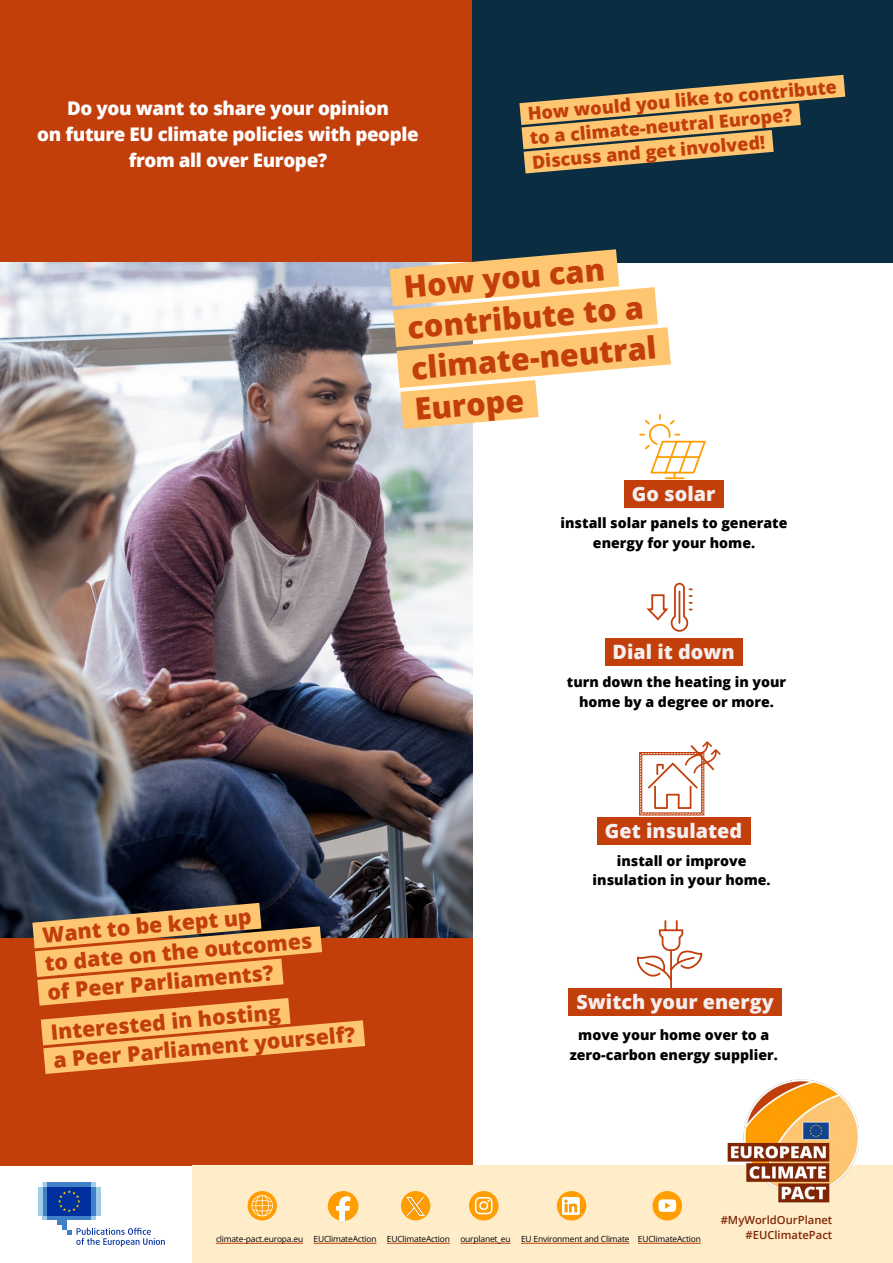
<style>
.page{position:relative;width:893px;height:1263px;background:#fff}
.page>*{position:absolute;margin:0;border:0;box-sizing:border-box;transform-origin:0 0}
.t1{font:800 30.6px "Open Sans";color:#c23f0c}
.t2{font:800 21.3px "Open Sans";color:#c23f0c}
.t3{font:800 19.8px "Open Sans";color:#f6efef}
.t4{font:800 18.75px/26.2px "Open Sans";letter-spacing:-.02em;color:#fff;text-align:center}
.t5{font:800 18px "Open Sans";color:#c23f0c}
.List_Paragraph{font:800 14.1px/19.8px "Open Sans";color:#000;text-align:center}
.t6{font:600 11.25px "Open Sans";color:#812604}
.t7{font:8.4px "Open Sans";letter-spacing:-.02em;color:#000}
</style>
<div class="page">
<svg style="left:637px;top:920px;width:66px;height:68px"></svg>
<svg style="left:646px;top:582px;width:47px;height:50px"></svg>
<img style="left:0;top:261px;width:472px;height:677px">
<div style="left:0;top:0;width:472px;height:261px;background:#c23f0c"></div>
<div style="left:472px;top:0;width:421px;height:262px;background:#0a2d41"></div>
<svg style="left:519px;top:75px;width:326px;height:98px"></svg>
<svg style="left:390px;top:249px;width:317px;height:231px"></svg>
<div style="left:0;top:938px;width:472px;height:227px;background:#c23f0c"></div>
<div style="left:624px;top:480px;width:99px;height:28px;background:#c23f0c"></div>
<div style="left:605px;top:638px;width:138px;height:28px;background:#c23f0c"></div>
<div style="left:597px;top:817px;width:153px;height:27px;background:#c23f0c"></div>
<div style="left:568px;top:988px;width:214px;height:28px;background:#c23f0c"></div>
<svg style="left:32px;top:903px;width:333px;height:171px"></svg>
<svg style="left:639px;top:741px;width:82px;height:74px"></svg>
<div style="left:193px;top:1165px;width:700px;height:98px;background:#ffecc9"></div>
<img style="left:727px;top:1079px;width:132px;height:124px">
<div style="left:469px;top:1191px;width:29px;height:29px;background:#ff9d02;border-radius:50%"></div>
<div style="left:557px;top:1191px;width:29px;height:29px;background:#ff9d02;border-radius:50%"></div>
<div style="left:652px;top:1191px;width:30px;height:29px;background:#ff9d02;border-radius:50%"></div>
<svg style="left:658px;top:1199px;width:18px;height:13px"></svg>
<hr style="left:216px;top:1243px;width:87px;height:1px;background:#c23f0c">
<hr style="left:314px;top:1243px;width:62px;height:1px;background:#c23f0c">
<hr style="left:387px;top:1243px;width:63px;height:1px;background:#c23f0c">
<hr style="left:460px;top:1243px;width:50px;height:1px;background:#c23f0c">
<hr style="left:521px;top:1243px;width:108px;height:1px;background:#c23f0c">
<hr style="left:638px;top:1243px;width:63px;height:1px;background:#c23f0c">
<div style="left:401px;top:1191px;width:29px;height:29px;background:#ff9d02;border-radius:50%"></div>
<img style="left:407px;top:1197px;width:17px;height:18px">
<svg style="left:247px;top:1191px;width:30px;height:29px"></svg>
<svg style="left:252px;top:1195px;width:21px;height:21px"></svg>
<svg style="left:328px;top:1191px;width:30px;height:30px"></svg>
<svg style="left:475px;top:1197px;width:18px;height:17px"></svg>
<img style="left:562px;top:1197px;width:21px;height:18px">
<div style="left:43px;top:1215px;width:53px;height:5px;background:#a1cce8"></div>
<div style="left:47px;top:1215px;width:44px;height:5px;background:#4080c7"></div>
<div style="left:91px;top:1187px;width:5px;height:28px;background:#4080c7"></div>
<div style="left:96px;top:1187px;width:5px;height:28px;background:#a1cce8"></div>
<hr style="left:43px;top:1187px;width:4px;height:28px;background:#4080c7">
<div style="left:38px;top:1187px;width:5px;height:28px;background:#a1cce8"></div>
<div style="left:57px;top:1215px;width:10px;height:10px;background:#4080c7"></div>
<div style="left:62px;top:1215px;width:5px;height:15px;background:#4080c7"></div>
<div style="left:47px;top:1187px;width:44px;height:28px;background:#00309e"></div>
<svg style="left:43px;top:1182px;width:53px;height:30px"></svg>
<svg style="left:67px;top:1228px;width:98px;height:19px"></svg>
<p class="t4" style="left:37px;top:94px;width:383px">Do you want to share your opinion<br>on future EU climate policies with people from all over Europe?</p>
<p class="t5" style="left:527px;top:100px;width:312px;rotate:-5deg">How would you like to contribute</p>
<p class="t5" style="left:529px;top:124px;width:265px;rotate:-5deg">to a climate-neutral Europe?</p>
<p class="t5" style="left:531px;top:148px;width:235px;rotate:-5deg">Discuss and get involved!</p>
<p class="t1" style="left:402px;top:263px;width:203px;rotate:-5deg">How you can</p>
<p class="t1" style="left:405px;top:304px;width:238px;rotate:-5deg">contribute to a</p>
<p class="t1" style="left:409px;top:345px;width:248px;rotate:-5deg">climate-neutral</p>
<p class="t1" style="left:413px;top:386px;width:111px;rotate:-5deg">Europe</p>
<p class="t3" style="left:632px;top:479px;width:85px">Go solar</p>
<p class="List_Paragraph" style="left:561px;top:512px;width:228px">install solar panels to generate energy for your home.</p>
<p class="t3" style="left:613px;top:637px;width:123px">Dial it down</p>
<p class="List_Paragraph" style="left:567px;top:671px;width:221px">turn down the heating in your home by a degree or more.</p>
<p class="t2" style="left:41px;top:919px;width:211px;rotate:-5deg">Want to be kept up</p>
<p class="t2" style="left:43px;top:947px;width:270px;rotate:-5deg">to date on the outcomes</p>
<p class="t2" style="left:46px;top:976px;width:228px;rotate:-5deg">of Peer Parliaments?</p>
<p class="t2" style="left:49px;top:1016px;width:232px;rotate:-5deg">Interested in hosting</p>
<p class="t2" style="left:52px;top:1044px;width:304px;rotate:-5deg">a Peer Parliament yourself?</p>
<p class="t3" style="left:605px;top:815px;width:139px">Get insulated</p>
<p class="List_Paragraph" style="left:593px;top:850px;width:180px">install or improve insulation in your home.</p>
<p class="t3" style="left:576px;top:987px;width:199px">Switch your energy</p>
<p class="List_Paragraph" style="left:570px;top:1024px;width:210px">move your home over to a zero-carbon energy supplier.</p>
<p class="t7" style="left:216px;top:1233px;width:486px">climate-pact.europa.eu EUClimateAction EUClimateAction ourplanet_eu EU Environment and Climate EUClimateAction</p>
<p class="t6" style="left:721px;top:1212px;width:113px">#MyWorldOurPlanet</p>
<p class="t6" style="left:745px;top:1227px;width:88px">#EUClimatePact</p>
</div>
